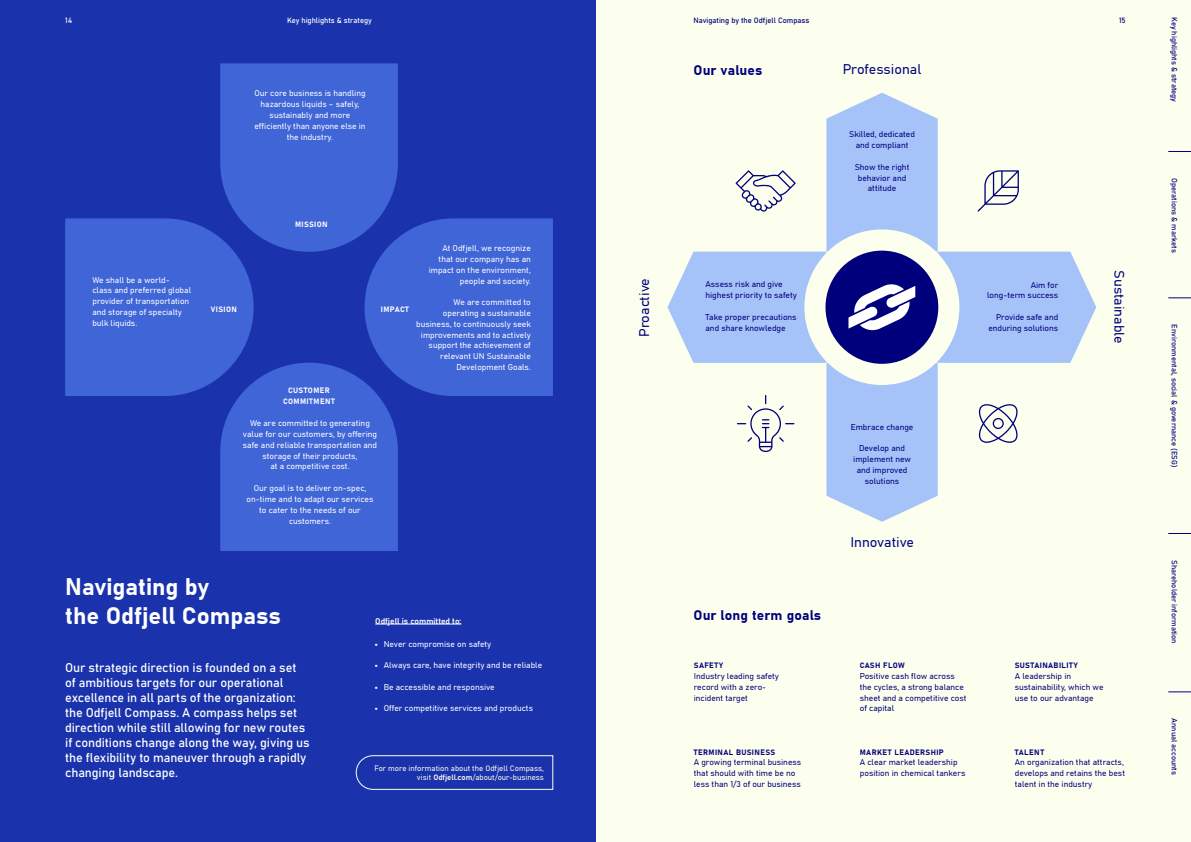
<style>
.page{position:relative;width:1191px;height:842px;background:#fff}
.page>*{position:absolute;margin:0;border:0;box-sizing:border-box;transform-origin:0 0}
.t1{font:24px/28.8px "Bahnschrift 2 bc 0000";color:#fff}
.t2{font:14px "Bahnschrift 15 e 0000";color:#00007c}
.t3{font:14px "Bahnschrift 2 bc 0000";letter-spacing:.01em;color:#00007c}
.t4{font:12.6px/15.1px "Bahnschrift";letter-spacing:-.01em;color:#fff}
.t5{font:8.4px/10.8px "Bahnschrift 15 e 0000";color:#fff;text-align:center}
.t6{font:8.4px/10.8px "Bahnschrift 15 e 0000";color:#00007c}
.t7{font:8.4px "Bahnschrift 2580000";color:#fff}
.t8{font:7.8px/9.8px "Bahnschrift 15 e 0000";color:#fdffee;text-align:right}
.t9{font:7.8px "Bahnschrift 2 bc 0000";letter-spacing:.05em;color:#00007c}
.t10{font:7.8px/10.8px "Bahnschrift 2 bc 0000";letter-spacing:.05em;color:#fff;text-align:center}
.t11{font:7.6px "Bahnschrift";color:#00007c}
.t12{font:7.6px "Bahnschrift";color:#fff}
.s1{font-family:"Bahnschrift 2 bc 0000"}
.s2{font-family:"Bahnschrift 2580000"}
</style>
<div class="page">
<div style="left:595px;top:0;width:596px;height:842px;background:#fdffee"></div>
<div style="left:0;top:0;width:595px;height:842px;background:#1a33ac"></div>
<svg style="left:65px;top:63px;width:488px;height:488px"></svg>
<svg style="left:667px;top:93px;width:429px;height:429px"></svg>
<hr style="left:375px;top:624px;width:86px;height:1px;background:#fff">
<svg style="left:356px;top:755px;width:197px;height:35px"></svg>
<svg style="left:1168px;top:151px;width:23px;height:1px"></svg>
<svg style="left:1168px;top:298px;width:23px;height:1px"></svg>
<svg style="left:1168px;top:533px;width:23px;height:1px"></svg>
<svg style="left:1168px;top:692px;width:23px;height:1px"></svg>
<p class="t12" style="left:65px;top:15px;width:8px">14</p>
<p class="t12" style="left:287px;top:15px;width:86px">Key highlights &amp; strategy</p>
<p class="t11" style="left:693px;top:15px;width:117px">Navigating by the Odfjell Compass</p>
<p class="t11" style="left:1119px;top:15px;width:8px">15</p>
<p class="t5" style="left:254px;top:87px;width:113px">Our core business is handling hazardous liquids – safely, sustainably and more efficiently than anyone else in the industry.</p>
<p class="t5" style="left:92px;top:274px;width:100px;text-align:left">We shall be a world&shy;class and preferred global provider of transportation and storage of specialty bulk liquids.</p>
<p class="t10" style="left:295px;top:219px;width:34px">MISSION</p>
<p class="t5" style="left:429px;top:242px;width:104px;text-align:right">At Odfjell, we recognize that our company has an impact on the environment, people and society.</p>
<p class="t5" style="left:416px;top:296px;width:116px;text-align:right">We are committed to operating a sustainable business, to continuously seek improvements and to actively support the achievement of relevant UN Sustainable<br>Development Goals.</p>
<p class="t10" style="left:211px;top:303px;width:28px">VISION</p>
<p class="t10" style="left:381px;top:303px;width:30px">IMPACT</p>
<p class="t10" style="left:283px;top:385px;width:53px">CUSTOMER<br>COMMITMENT</p>
<p class="t5" style="left:243px;top:417px;width:136px">We are committed to generating value for our customers, by offering safe and reliable transportation and storage of their products,<br>at a competitive cost.</p>
<p class="t5" style="left:246px;top:482px;width:128px">Our goal is to deliver on-spec, on-time and to adapt our services to cater to the needs of our customers.</p>
<h1 class="t1" style="left:65px;top:571px;width:217px">Navigating by<br>the Odfjell Compass</h1>
<p class="t4" style="left:65px;top:659px;width:246px">Our strategic direction is founded on a set of ambitious targets for our operational excellence in all parts of the organization: the Odfjell Compass. A compass helps set direction while still allowing for new routes if conditions change along the way, giving us the flexibility to maneuver through a rapidly changing landscape.</p>
<p class="t7" style="left:375px;top:614px;width:88px">Odfjell is committed to:</p>
<p class="t5" style="left:375px;top:637px;width:118px"><span class="s1">•</span> Never compromise on safety</p>
<p class="t5" style="left:375px;top:659px;width:168px"><span class="s1">•</span> Always care, have integrity and be reliable</p>
<p class="t5" style="left:375px;top:681px;width:121px"><span class="s1">•</span> Be accessible and responsive</p>
<p class="t5" style="left:375px;top:702px;width:159px"><span class="s1">•</span> Offer competitive services and products</p>
<p class="t8" style="left:374px;top:762px;width:171px">For more information about the Odfjell Compass, visit <span class="s2">Odfjell.com</span>/about/our-business</p>
<h2 class="t3" style="left:693px;top:58px;width:70px">Our values</h2>
<h2 class="t2" style="left:842px;top:59px;width:80px">Professional</h2>
<p class="t6" style="left:849px;top:128px;width:67px;text-align:center">Skilled, dedicated and compliant</p>
<p class="t6" style="left:854px;top:161px;width:56px;text-align:center">Show the right behavior and attitude</p>
<h2 class="t2" style="left:633px;top:337px;width:60px;rotate:-90deg">Proactive</h2>
<h2 class="t2" style="left:1130px;top:270px;width:75px;rotate:90deg">Sustainable</h2>
<p class="t6" style="left:705px;top:278px;width:93px">Assess risk and give highest priority to safety</p>
<p class="t6" style="left:705px;top:311px;width:93px">Take proper precautions and share knowledge</p>
<p class="t6" style="left:987px;top:279px;width:73px;text-align:right">Aim for<br>long-term success</p>
<p class="t6" style="left:988px;top:311px;width:71px;text-align:right">Provide safe and enduring solutions</p>
<p class="t6" style="left:850px;top:421px;width:64px">Embrace change</p>
<p class="t6" style="left:853px;top:442px;width:59px;text-align:center">Develop and implement new and improved solutions</p>
<h2 class="t3" style="left:693px;top:604px;width:129px">Our long term goals</h2>
<p class="t9" style="left:694px;top:659px;width:31px">SAFETY</p>
<p class="t6" style="left:694px;top:670px;width:87px">Industry leading safety record with a zero&shy;incident target</p>
<p class="t9" style="left:694px;top:745px;width:83px">TERMINAL BUSINESS</p>
<p class="t6" style="left:694px;top:756px;width:109px">A growing terminal business that should with time be no less than 1/3 of our business</p>
<h2 class="t2" style="left:850px;top:532px;width:65px">Innovative</h2>
<p class="t9" style="left:860px;top:659px;width:46px">CASH FLOW</p>
<p class="t6" style="left:860px;top:670px;width:108px">Positive cash flow across the cycles, a strong balance sheet and a competitive cost of capital</p>
<p class="t9" style="left:860px;top:745px;width:85px">MARKET LEADERSHIP</p>
<p class="t6" style="left:860px;top:756px;width:107px">A clear market leadership position in chemical tankers</p>
<p class="t9" style="left:1014px;top:659px;width:64px">SUSTAINABILITY</p>
<p class="t6" style="left:1014px;top:670px;width:90px">A leadership in sustainability, which we use to our advantage</p>
<p class="t9" style="left:1014px;top:745px;width:31px">TALENT</p>
<p class="t6" style="left:1014px;top:756px;width:112px">An organization that attracts, develops and retains the best talent in the industry</p>
<p class="t11" style="left:1180px;top:17px;width:86px;rotate:90deg">Key highlights &amp; strategy</p>
<p class="t11" style="left:1180px;top:178px;width:76px;rotate:90deg">Operations &amp; markets</p>
<p class="t11" style="left:1180px;top:324px;width:145px;rotate:90deg">Environmental, social &amp; governance (ESG)</p>
<p class="t11" style="left:1180px;top:560px;width:85px;rotate:90deg">Shareholder information</p>
<p class="t11" style="left:1180px;top:718px;width:58px;rotate:90deg">Annual accounts</p>
</div>
